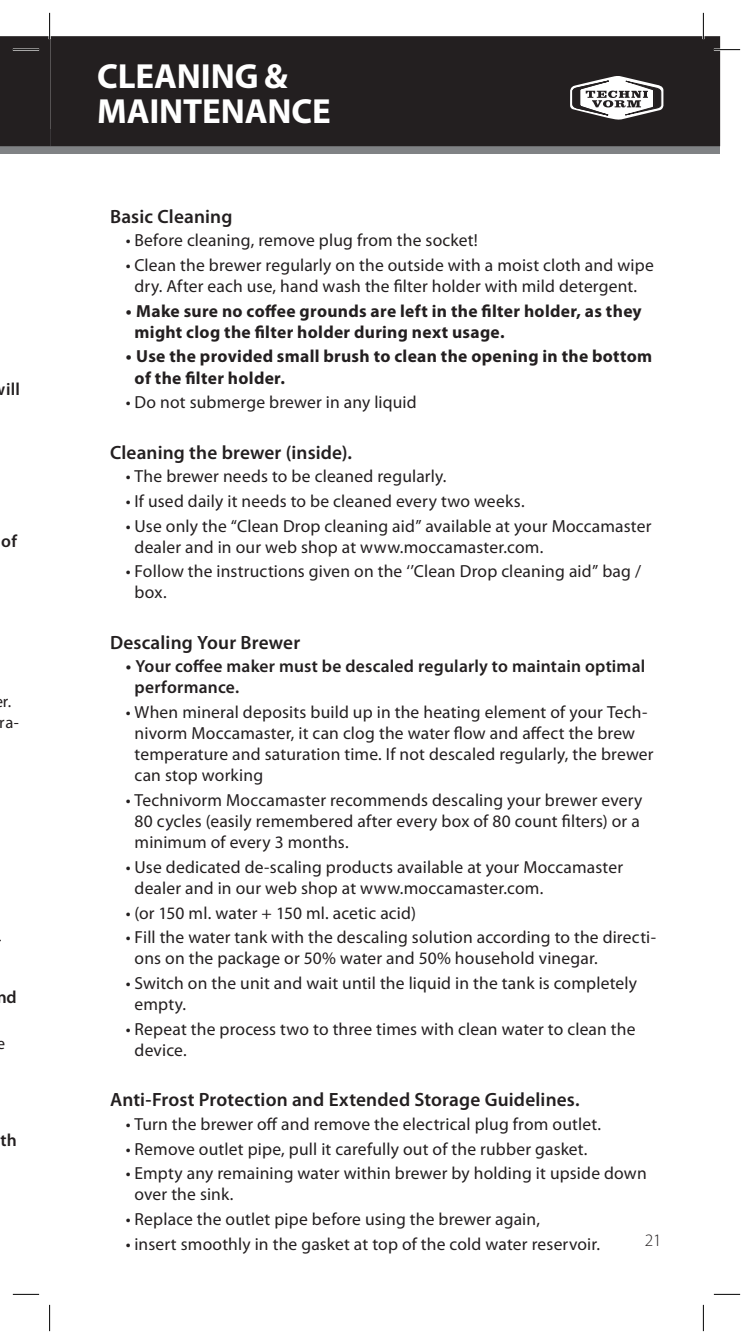
<style>
.page{position:relative;width:753px;height:1344px;background:#fff}
.page>*{position:absolute;margin:0;border:0;box-sizing:border-box;transform-origin:0 0}
.t1{font:700 35px/35px "Myriad Pro";letter-spacing:-.005em;color:#fff}
.Subhead{font:600 19.25px "Myriad Pro";letter-spacing:.005em;color:#231f20}
.t2{font:17.5px/21px "Myriad Pro";letter-spacing:.01em;color:#231f20}
.t3{font:700 17.5px/21px "Myriad Pro";letter-spacing:.015em;color:#231f20}
.t4{font:600 17.5px/21px "Myriad Pro";letter-spacing:.01em;color:#231f20}
.t5{font:300 17.5px "Myriad Pro";color:#231f20}
.t6{font:16.62px/21px "Myriad Pro";color:#231f20}
</style>
<div class="page">
<div style="left:51px;top:129px;width:669px;height:25px;background:#808285"></div>
<div style="left:0;top:129px;width:51px;height:25px;background:#808285"></div>
<div style="left:51px;top:37px;width:668px;height:108px;background:#231f20"></div>
<div style="left:51px;top:36px;width:669px;height:110px;border:2px solid #231f20"></div>
<svg style="left:570px;top:76px;width:93px;height:44px"></svg>
<hr style="left:714px;top:49px;width:26px;height:2px;background:#fff">
<hr style="left:702px;top:13px;width:2px;height:26px;background:#fff">
<svg style="left:714px;top:49px;width:26px;height:1px"></svg>
<svg style="left:13px;top:1294px;width:26px;height:1px"></svg>
<svg style="left:714px;top:1294px;width:26px;height:1px"></svg>
<svg style="left:0;top:13px;width:51px;height:133px"></svg>
<svg style="left:49px;top:1304px;width:1px;height:27px"></svg>
<svg style="left:703px;top:13px;width:1px;height:26px"></svg>
<svg style="left:703px;top:1304px;width:1px;height:27px"></svg>
<p class="t4" style="left:6px;top:379px;width:15px">ill</p>
<p class="t4" style="left:1px;top:531px;width:17px">of</p>
<p class="t6" style="left:0;top:691px;width:21px">r. ra-</p>
<p class="t4" style="left:-4px;top:986px;width:22px">nd</p>
<p class="t6" style="left:-4px;top:1033px;width:10px">e</p>
<p class="t4" style="left:1px;top:1129px;width:18px">th</p>
<h1 class="t1" style="left:97px;top:59px;width:235px">CLEANING &amp;<br>MAINTENANCE</h1>
<p class="Subhead" style="left:110px;top:205px;width:124px">Basic Cleaning</p>
<p class="t2" style="left:126px;top:230px;width:353px">• Before cleaning, remove plug from the socket!</p>
<p class="t2" style="left:126px;top:255px;width:529px;text-align:center">• Clean the brewer regularly on the outside with a moist cloth and wipe dry. After each use, hand wash the filter holder with mild detergent.</p>
<p class="t3" style="left:135px;top:300px;width:509px;text-indent:-9px">• Make sure no coffee grounds are left in the filter holder, as they might clog the filter holder during next usage.</p>
<p class="t3" style="left:135px;top:346px;width:519px;text-indent:-9px">• Use the provided small brush to clean the opening in the bottom of the filter holder.</p>
<p class="t2" style="left:126px;top:392px;width:292px">• Do not submerge brewer in any liquid</p>
<p class="Subhead" style="left:110px;top:441px;width:243px">Cleaning the brewer (inside).</p>
<p class="t2" style="left:126px;top:466px;width:322px">• The brewer needs to be cleaned regularly.</p>
<p class="t2" style="left:126px;top:491px;width:400px">• If used daily it needs to be cleaned every two weeks.</p>
<p class="t2" style="left:135px;top:515px;width:518px;text-indent:-9px">• Use only the “Clean Drop cleaning aid” available at your Moccamaster dealer and in our web shop at www.moccamaster.com.</p>
<p class="t2" style="left:135px;top:561px;width:508px;text-indent:-9px">• Follow the instructions given on the ‘’Clean Drop cleaning aid” bag / box.</p>
<p class="Subhead" style="left:110px;top:631px;width:192px">Descaling Your Brewer</p>
<p class="t4" style="left:135px;top:656px;width:512px;text-indent:-9px">• Your coffee maker must be descaled regularly to maintain optimal performance.</p>
<p class="t2" style="left:135px;top:702px;width:520px;text-indent:-9px">• When mineral deposits build up in the heating element of your Tech&shy;nivorm Moccamaster, it can clog the water flow and affect the brew temperature and saturation time. If not descaled regularly, the brewer can stop working</p>
<p class="t2" style="left:135px;top:790px;width:509px;text-indent:-9px">• Technivorm Moccamaster recommends descaling your brewer every<br>80 cycles (easily remembered after every box of 80 count filters) or a minimum of every 3 months.</p>
<p class="t2" style="left:135px;top:856px;width:490px;text-indent:-9px">• Use dedicated de-scaling products available at your Moccamaster dealer and in our web shop at www.moccamaster.com.</p>
<p class="t2" style="left:126px;top:902px;width:292px">• (or 150 ml. water + 150 ml. acetic acid)</p>
<p class="t2" style="left:135px;top:927px;width:523px;text-indent:-9px">• Fill the water tank with the descaling solution according to the directi&shy;ons on the package or 50% water and 50% household vinegar.</p>
<p class="t2" style="left:135px;top:973px;width:504px;text-indent:-9px">• Switch on the unit and wait until the liquid in the tank is completely empty.</p>
<p class="t2" style="left:135px;top:1018px;width:502px;text-indent:-9px">• Repeat the process two to three times with clean water to clean the device.</p>
<p class="Subhead" style="left:110px;top:1089px;width:471px">Anti-Frost Protection and Extended Storage Guidelines.</p>
<p class="t2" style="left:126px;top:1113px;width:477px">• Turn the brewer off and remove the electrical plug from outlet.</p>
<p class="t2" style="left:126px;top:1138px;width:463px">• Remove outlet pipe, pull it carefully out of the rubber gasket.</p>
<p class="t2" style="left:135px;top:1163px;width:514px;text-indent:-9px">• Empty any remaining water within brewer by holding it upside down over the sink.</p>
<p class="t2" style="left:126px;top:1209px;width:416px">• Replace the outlet pipe before using the brewer again,</p>
<p class="t2" style="left:126px;top:1233px;width:476px">• insert smoothly in the gasket at top of the cold water reservoir.</p>
<p class="t5" style="left:645px;top:1230px;width:19px">21</p>
</div>
